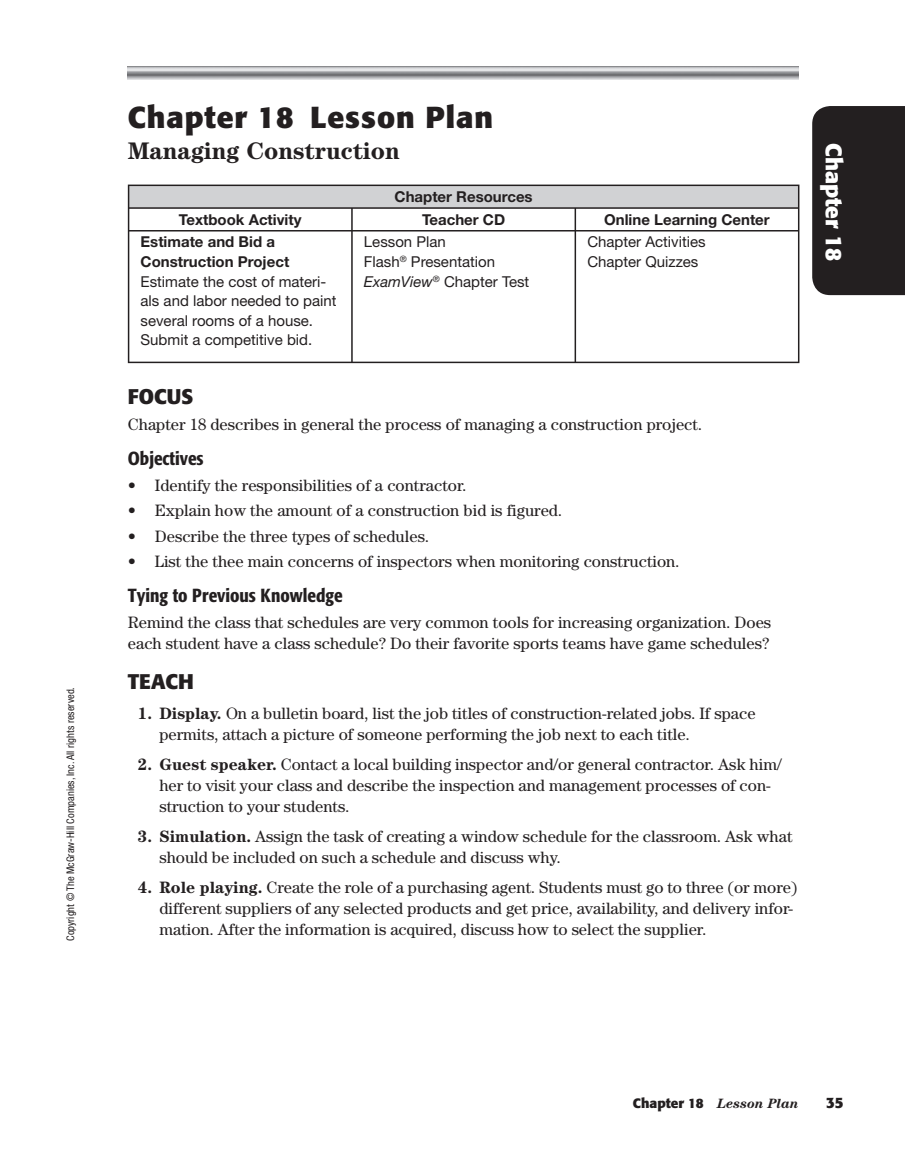
<style>
.page{position:relative;width:905px;height:1175px;background:#fff}
.page>*{position:absolute;margin:0;border:0;box-sizing:border-box;transform-origin:0 0}
.t1{font:700 30px "Formata OTF";letter-spacing:.03em;color:#231f20}
.t2{font:700 24px "Century Std";color:#231f20}
.t3{font:700 22.5px "Formata OTF";color:#fff}
.t4{font:700 21px "Formata OTF";color:#231f20}
.t5{font:18.75px "Formata OTF Cn Md";color:#231f20}
.t6{font:16.5px/21px "Century Std";color:#231f20}
.t7{font:15px/19.5px "Helvetica Neue LT Std";color:#231f20}
.t8{font:700 15px/19.5px "Helvetica Neue LT Std";color:#231f20}
.t9{font:700 15px "Formata OTF";color:#231f20}
.t10{font:italic 700 13.5px "Century Std";color:#231f20}
.t11{font:condensed 10.5px "Helvetica Neue LT Std";color:#231f20}
.s1{font-style:italic}
.s2{font-weight:700}
.s3{font-family:"Formata OTF";font-style:normal}
</style>
<div class="page">
<div style="left:812px;top:106px;width:92px;height:189px;background:#231f20"></div>
<div style="left:129px;top:185px;width:669px;height:23px;background:#d1d2d4"></div>
<hr style="left:351px;top:209px;width:2px;height:21px;background:#231f20">
<hr style="left:574px;top:209px;width:2px;height:21px;background:#231f20">
<hr style="left:128px;top:230px;width:224px;height:1px;background:#231f20">
<hr style="left:128px;top:231px;width:1px;height:130px;background:#231f20">
<hr style="left:352px;top:230px;width:223px;height:1px;background:#231f20">
<hr style="left:351px;top:231px;width:2px;height:130px;background:#231f20">
<hr style="left:575px;top:230px;width:224px;height:1px;background:#231f20">
<hr style="left:574px;top:231px;width:2px;height:130px;background:#231f20">
<hr style="left:798px;top:231px;width:1px;height:130px;background:#231f20">
<hr style="left:128px;top:361px;width:671px;height:2px;background:#231f20">
<hr style="left:128px;top:184px;width:224px;height:2px;background:#231f20">
<svg style="left:128px;top:186px;width:1px;height:44px"></svg>
<hr style="left:352px;top:184px;width:447px;height:2px;background:#231f20">
<svg style="left:798px;top:186px;width:1px;height:44px"></svg>
<hr style="left:128px;top:207px;width:447px;height:2px;background:#231f20">
<hr style="left:575px;top:207px;width:224px;height:2px;background:#231f20">
<p class="t11" style="left:67px;top:941px;width:255px;rotate:-90deg">Copyright © The McGraw-Hill Companies, Inc. All rights reserved.</p>
<h1 class="t1" style="left:128px;top:104px;width:367px">Chapter 18 Lesson Plan</h1>
<h2 class="t2" style="left:128px;top:142px;width:273px">Managing Construction</h2>
<h3 class="t3" style="left:843px;top:143px;width:120px;rotate:90deg">Chapter 18</h3>
<p class="t8" style="left:394px;top:188px;width:140px">Chapter Resources</p>
<p class="t8" style="left:179px;top:211px;width:124px">Textbook Activity</p>
<p class="t8" style="left:422px;top:211px;width:85px">Teacher CD</p>
<p class="t8" style="left:604px;top:211px;width:167px">Online Learning Center</p>
<p class="t8" style="left:141px;top:234px;width:150px">Estimate and Bid a<br>Construction Project</p>
<p class="t7" style="left:141px;top:273px;width:197px">Estimate the cost of materi&shy;als and labor needed to paint several rooms of a house.<br>Submit a competitive bid.</p>
<p class="t7" style="left:364px;top:234px;width:167px">Lesson Plan<br>Flash<sup>®</sup> Presentation<br><span class="s1">ExamView</span><sup>®</sup> Chapter Test</p>
<p class="t7" style="left:587px;top:234px;width:120px">Chapter Activities<br>Chapter Quizzes</p>
<p class="t4" style="left:128px;top:387px;width:67px">FOCUS</p>
<p class="t6" style="left:128px;top:415px;width:576px">Chapter 18 describes in general the process of managing a construction project.</p>
<p class="t5" style="left:128px;top:451px;width:77px">Objectives</p>
<p class="t6" style="left:128px;top:476px;width:340px">• Identify the responsibilities of a contractor.</p>
<p class="t6" style="left:128px;top:501px;width:436px">• Explain how the amount of a construction bid is figured.</p>
<p class="t6" style="left:128px;top:527px;width:303px">• Describe the three types of schedules.</p>
<p class="t6" style="left:128px;top:552px;width:553px">• List the thee main concerns of inspectors when monitoring construction.</p>
<p class="t5" style="left:128px;top:588px;width:216px">Tying to Previous Knowledge</p>
<p class="t6" style="left:128px;top:613px;width:645px">Remind the class that schedules are very common tools for increasing organization. Does each student have a class schedule? Do their favorite sports teams have game schedules?</p>
<p class="t4" style="left:128px;top:672px;width:68px">TEACH</p>
<p class="t6" style="left:159px;top:704px;width:597px;text-indent:-21px"><span class="s2">1. Display.</span> On a bulletin board, list the job titles of construction-related jobs. If space permits, attach a picture of someone performing the job next to each title.</p>
<p class="t6" style="left:159px;top:755px;width:623px;text-indent:-21px"><span class="s2">2. Guest speaker.</span> Contact a local building inspector and/or general contractor. Ask him/ her to visit your class and describe the inspection and management processes of con&shy;struction to your students.</p>
<p class="t6" style="left:159px;top:827px;width:634px;text-indent:-21px"><span class="s2">3. Simulation.</span> Assign the task of creating a window schedule for the classroom. Ask what should be included on such a schedule and discuss why.</p>
<p class="t6" style="left:159px;top:878px;width:639px;text-indent:-21px"><span class="s2">4. Role playing.</span> Create the role of a purchasing agent. Students must go to three (or more) different suppliers of any selected products and get price, availability, and delivery infor&shy;mation. After the information is acquired, discuss how to select the supplier.</p>
<p class="t10" style="left:633px;top:1098px;width:167px"><span class="s3">Chapter 18</span> Lesson Plan</p>
<p class="t9" style="left:826px;top:1095px;width:19px">35</p>
</div>
